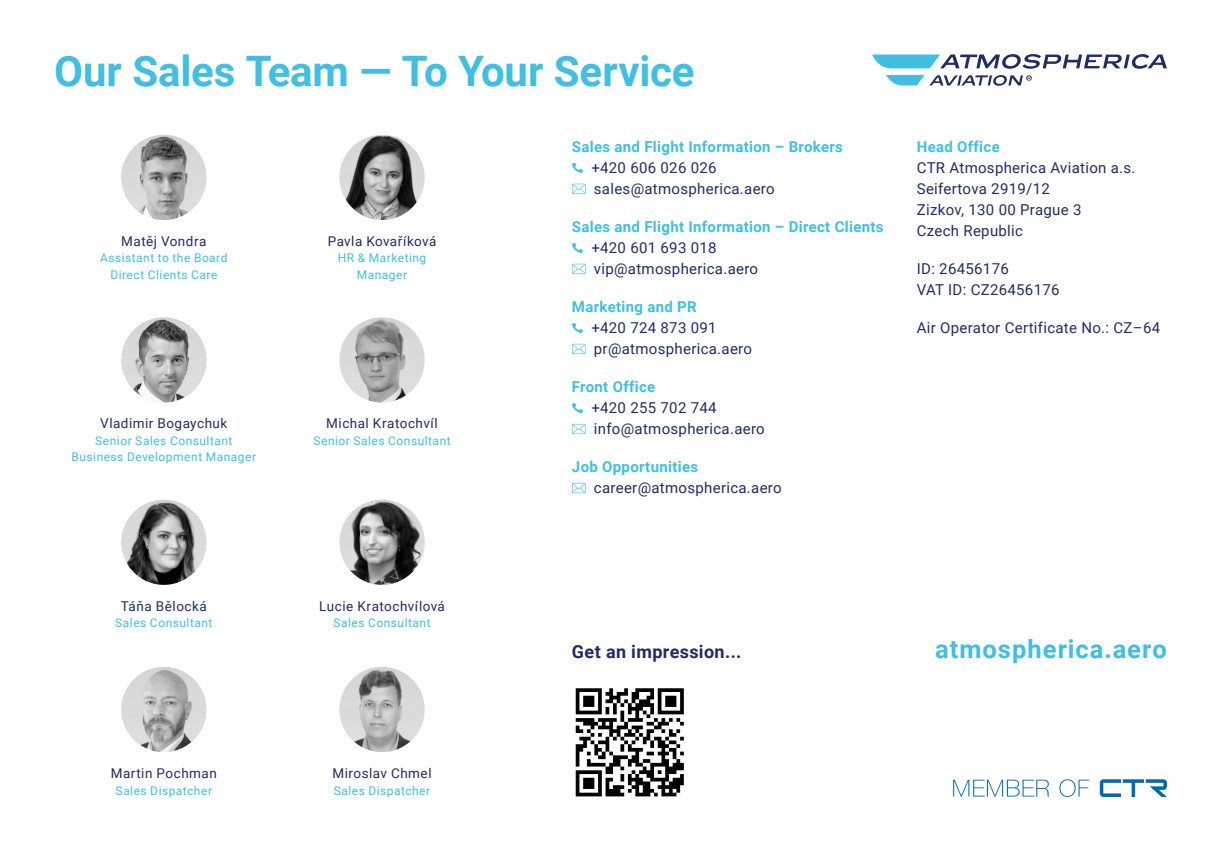
<style>
.page{position:relative;width:1221px;height:851px;background:#fff}
.page>*{position:absolute;margin:0;border:0;box-sizing:border-box;transform-origin:0 0}
.t1{font:700 42px "Roboto";letter-spacing:-.005em;color:#40bfe3}
.t2{font:700 25.5px "Roboto";letter-spacing:.04em;color:#40bfe3}
.t3{font:700 18px "Roboto";letter-spacing:.02em;color:#202c64}
.t4{font:15px/21px "Roboto";letter-spacing:.02em;color:#202c64}
.t5{font:700 15px "Roboto";letter-spacing:.02em;color:#40bfe3}
.t6{font:13.5px "Roboto";letter-spacing:.035em;color:#202c64}
.t7{font:12px/16.5px "Roboto";letter-spacing:.04em;color:#40bfe3;text-align:center}
</style>
<div class="page">
<svg style="left:872px;top:54px;width:294px;height:15px"></svg>
<svg style="left:886px;top:75px;width:145px;height:11px"></svg>
<svg style="left:572px;top:163px;width:11px;height:10px"></svg>
<svg style="left:572px;top:184px;width:13px;height:10px"></svg>
<svg style="left:572px;top:243px;width:11px;height:10px"></svg>
<svg style="left:572px;top:264px;width:13px;height:10px"></svg>
<svg style="left:572px;top:323px;width:11px;height:10px"></svg>
<svg style="left:572px;top:344px;width:13px;height:10px"></svg>
<svg style="left:572px;top:403px;width:11px;height:10px"></svg>
<svg style="left:572px;top:424px;width:13px;height:10px"></svg>
<svg style="left:572px;top:483px;width:13px;height:10px"></svg>
<svg style="left:575px;top:688px;width:108px;height:108px"></svg>
<svg style="left:953px;top:779px;width:136px;height:17px"></svg>
<svg style="left:1099px;top:779px;width:67px;height:17px"></svg>
<img style="left:339px;top:135px;width:85px;height:85px;border-radius:43px">
<img style="left:121px;top:135px;width:85px;height:85px;border-radius:43px">
<img style="left:339px;top:317px;width:85px;height:85px;border-radius:43px">
<img style="left:121px;top:317px;width:85px;height:85px;border-radius:43px">
<img style="left:121px;top:499px;width:85px;height:85px;border-radius:43px">
<img style="left:339px;top:499px;width:85px;height:85px;border-radius:43px">
<img style="left:339px;top:666px;width:85px;height:86px;border-radius:43px">
<img style="left:121px;top:666px;width:85px;height:86px;border-radius:43px">
<h1 class="t1" style="left:54px;top:41px;width:642px">Our Sales Team — To Your Service</h1>
<p class="t6" style="left:121px;top:231px;width:87px">Matěj Vondra</p>
<p class="t7" style="left:100px;top:249px;width:129px">Assistant to the Board<br>Direct Clients Care</p>
<p class="t6" style="left:100px;top:414px;width:129px">Vladimir Bogaychuk</p>
<p class="t7" style="left:72px;top:432px;width:186px">Senior Sales Consultant<br>Business Development Manager</p>
<p class="t6" style="left:328px;top:231px;width:110px">Pavla Kovaříková</p>
<p class="t7" style="left:338px;top:249px;width:90px">HR &amp; Marketing<br>Manager</p>
<p class="t6" style="left:326px;top:414px;width:113px">Michal Kratochvíl</p>
<p class="t7" style="left:313px;top:432px;width:139px">Senior Sales Consultant</p>
<p class="t5" style="left:572px;top:136px;width:272px">Sales and Flight Information – Brokers</p>
<p class="t4" style="left:591px;top:156px;width:185px">+420 606 026 026 sales@atmospherica.aero</p>
<p class="t5" style="left:572px;top:216px;width:313px">Sales and Flight Information – Direct Clients</p>
<p class="t4" style="left:591px;top:236px;width:168px">+420 601 693 018 vip@atmospherica.aero</p>
<p class="t5" style="left:572px;top:296px;width:126px">Marketing and PR</p>
<p class="t4" style="left:591px;top:316px;width:162px">+420 724 873 091 pr@atmospherica.aero</p>
<p class="t5" style="left:572px;top:376px;width:85px">Front Office</p>
<p class="t4" style="left:591px;top:396px;width:175px">+420 255 702 744 info@atmospherica.aero</p>
<p class="t5" style="left:572px;top:456px;width:128px">Job Opportunities</p>
<p class="t4" style="left:594px;top:476px;width:189px">career@atmospherica.aero</p>
<p class="t5" style="left:916px;top:136px;width:84px">Head Office</p>
<p class="t4" style="left:916px;top:156px;width:220px">CTR Atmospherica Aviation a.s.<br>Seifertova 2919/12<br>Zizkov, 130 00 Prague 3<br>Czech Republic</p>
<p class="t4" style="left:916px;top:257px;width:144px">ID: 26456176<br>VAT ID: CZ26456176</p>
<p class="t4" style="left:916px;top:316px;width:245px">Air Operator Certificate No.: CZ–64</p>
<p class="t6" style="left:121px;top:596px;width:87px">Táňa Bělocká</p>
<p class="t7" style="left:115px;top:614px;width:99px">Sales Consultant</p>
<p class="t6" style="left:319px;top:596px;width:127px">Lucie Kratochvílová</p>
<p class="t7" style="left:333px;top:614px;width:99px">Sales Consultant</p>
<p class="t6" style="left:111px;top:763px;width:107px">Martin Pochman</p>
<p class="t7" style="left:116px;top:781px;width:98px">Sales Dispatcher</p>
<p class="t6" style="left:332px;top:763px;width:101px">Miroslav Chmel</p>
<p class="t7" style="left:334px;top:781px;width:98px">Sales Dispatcher</p>
<p class="t3" style="left:572px;top:639px;width:171px">Get an impression...</p>
<h2 class="t2" style="left:935px;top:631px;width:233px">atmospherica.aero</h2>
</div>
